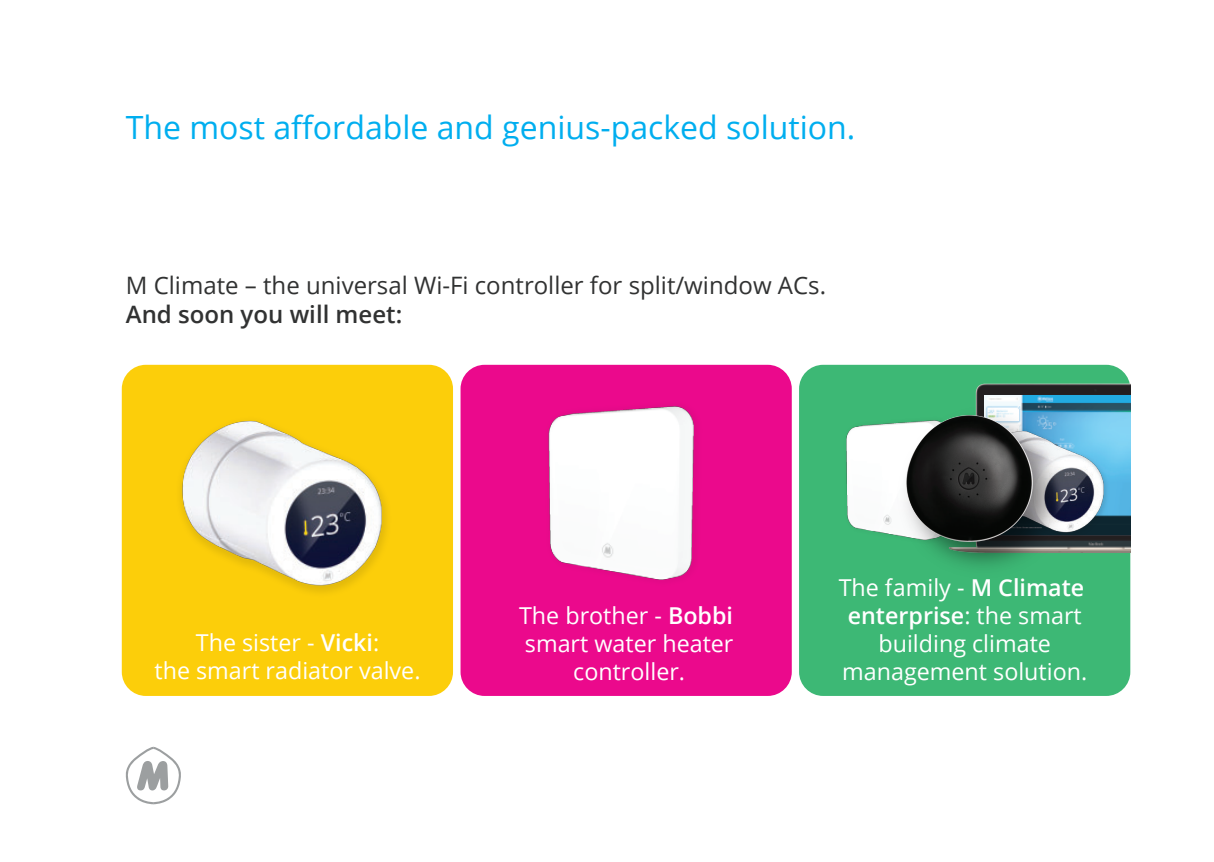
<style>
.page{position:relative;width:1214px;height:862px;background:#fff}
.page>*{position:absolute;margin:0;border:0;box-sizing:border-box;transform-origin:0 0}
.t1{font:32px "Open Sans";color:#00aeef}
.t2{font:24px "Open Sans";color:#313232}
.t3{font:600 24px "Open Sans";color:#313232}
.t4{font:23.2px/28px "Open Sans";color:#fff;text-align:center}
.s1{font-weight:600}
</style>
<div class="page">
<svg style="left:125px;top:747px;width:56px;height:57px"></svg>
<div style="left:122px;top:365px;width:331px;height:331px;background:#fcce0a;border-radius:24px"></div>
<div style="left:799px;top:365px;width:331px;height:331px;background:#3db875;border-radius:24px"></div>
<img style="left:975px;top:371px;width:155px;height:182px">
<img style="left:984px;top:396px;width:146px;height:138px">
<img style="left:181px;top:420px;width:206px;height:172px">
<div style="left:460px;top:365px;width:331px;height:331px;background:#eb098c;border-radius:24px"></div>
<img style="left:548px;top:406px;width:147px;height:174px">
<img style="left:846px;top:423px;width:44px;height:112px">
<img style="left:1076px;top:428px;width:33px;height:111px">
<img style="left:890px;top:400px;width:186px;height:167px">
<img style="left:906px;top:416px;width:126px;height:125px">
<h1 class="t1" style="left:126px;top:105px;width:731px">The most affordable and genius-packed solution.</h1>
<p class="t2" style="left:126px;top:269px;width:701px">M Climate – the universal Wi-Fi controller for split/window ACs.</p>
<p class="t3" style="left:126px;top:298px;width:278px">And soon you will meet:</p>
<p class="t4" style="left:154px;top:628px;width:267px">The sister - <span class="s1">Vicki</span>:<br>the smart radiator valve.</p>
<p class="t4" style="left:519px;top:601px;width:223px">The brother - <span class="s1">Bobbi</span>:</p>
<p class="t4" style="left:525px;top:629px;width:210px">smart water heater controller.</p>
<p class="t4" style="left:838px;top:572px;width:250px">The family - <span class="s1">M Climate enterprise</span>: the smart building climate management solution.</p>
</div>
